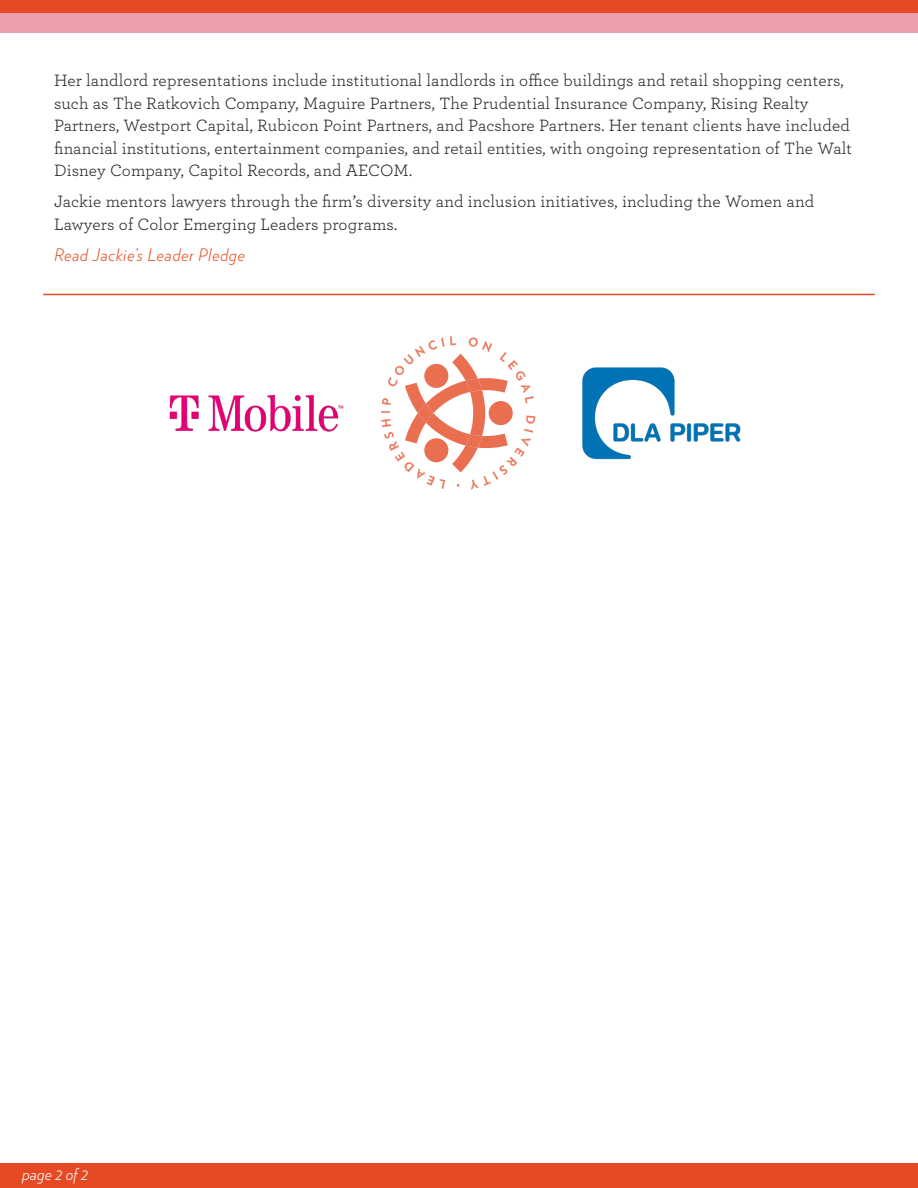
<style>
.page{position:relative;width:918px;height:1188px;background:#fff}
.page>*{position:absolute;margin:0;border:0;box-sizing:border-box;transform-origin:0 0}
.t1{font:17.25px/22.5px "Archer";letter-spacing:.01em;color:#292829}
.t2{font:italic 300 17.25px "Verlag";letter-spacing:.03em;color:#e7552b}
.t3{font:italic 300 16.5px "Verlag";letter-spacing:-.005em;color:#fff}
</style>
<div class="page">
<hr style="left:43px;top:294px;width:832px;height:1px;background:#e54a25">
<img style="left:169px;top:395px;width:175px;height:37px">
<img style="left:582px;top:367px;width:159px;height:92px">
<svg style="left:381px;top:336px;width:154px;height:153px"></svg>
<div style="left:0;top:0;width:918px;height:14px;background:#e54a25"></div>
<div style="left:0;top:14px;width:918px;height:19px;background:#ed9dac"></div>
<div style="left:0;top:1164px;width:918px;height:24px;background:#e54a25"></div>
<p class="t1" style="left:54px;top:68px;width:800px">Her landlord representations include institutional landlords in office buildings and retail shopping centers, such as The Ratkovich Company, Maguire Partners, The Prudential Insurance Company, Rising Realty Partners, Westport Capital, Rubicon Point Partners, and Pacshore Partners. Her tenant clients have included financial institutions, entertainment companies, and retail entities, with ongoing representation of The Walt Disney Company, Capitol Records, and AECOM.</p>
<p class="t1" style="left:54px;top:189px;width:762px">Jackie mentors lawyers through the firm’s diversity and inclusion initiatives, including the Women and<br>Lawyers of Color Emerging Leaders programs.</p>
<p class="t2" style="left:54px;top:242px;width:193px">Read Jackie’s Leader Pledge</p>
<p class="t3" style="left:22px;top:1162px;width:67px">page 2 of 2</p>
</div>
